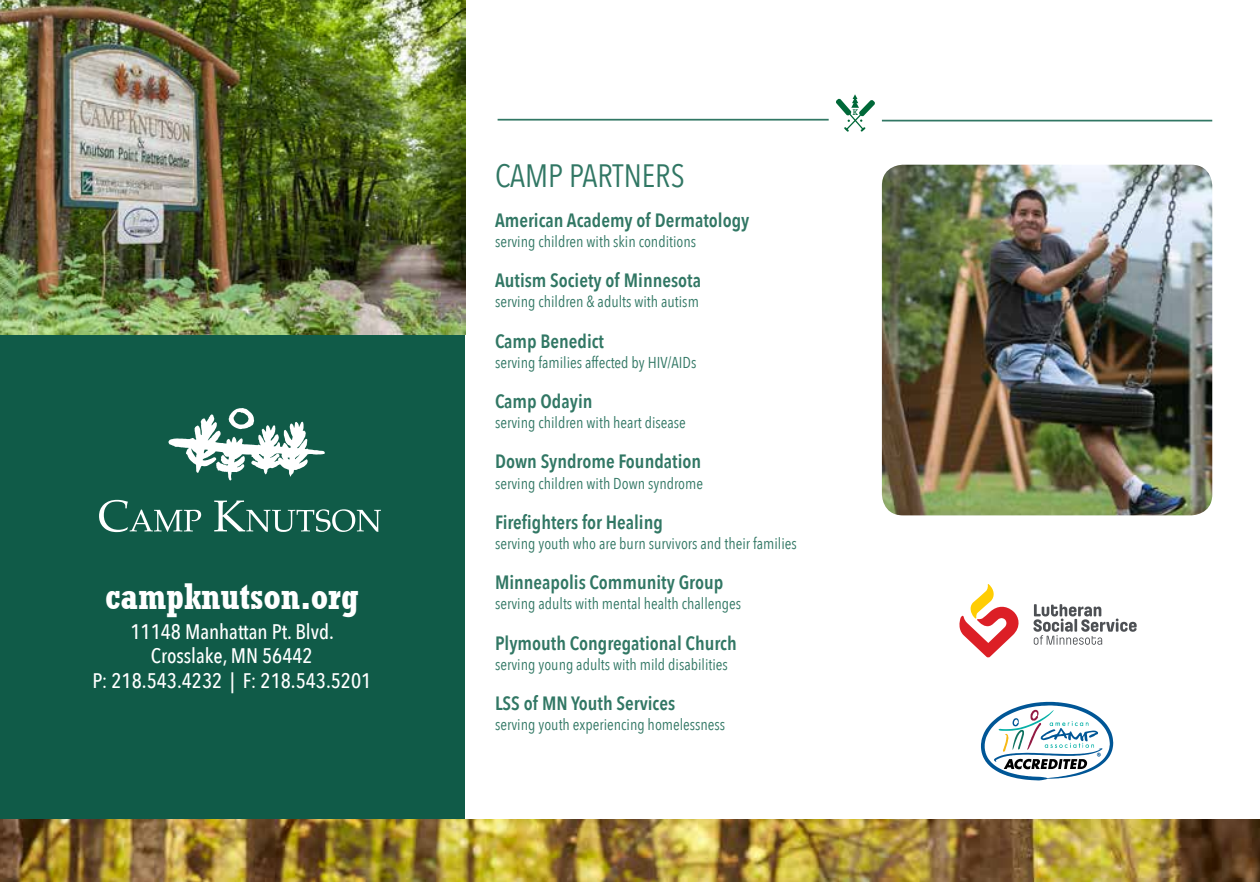
<style>
.page{position:relative;width:1260px;height:882px;background:#fff}
.page>*{position:absolute;margin:0;border:0;box-sizing:border-box;transform-origin:0 0}
.t1{font:700 condensed 35px "Rockwell Nova";color:#fff}
.t2{font:32.2px "Avenir Next Condensed";color:#317764}
.t3{font:500 21px/24.5px "Avenir Next Condensed";color:#fff;text-align:center}
.t4{font:600 19.25px "Avenir Next Condensed";color:#317764}
.t5{font:15.75px "Avenir Next Condensed";color:#317764}
.t6{font:8.4px "Rockwell";color:#006838}
</style>
<div class="page">
<div style="left:0;top:0;width:465px;height:882px;background:#105b48"></div>
<svg style="left:981px;top:702px;width:132px;height:79px"></svg>
<svg style="left:99px;top:500px;width:102px;height:32px"></svg>
<svg style="left:214px;top:501px;width:167px;height:31px"></svg>
<svg style="left:168px;top:408px;width:157px;height:72px"></svg>
<svg style="left:1033px;top:604px;width:104px;height:41px"></svg>
<svg style="left:959px;top:584px;width:60px;height:74px"></svg>
<img style="left:0;top:0;width:466px;height:335px">
<img style="left:0;top:819px;width:1260px;height:63px">
<img style="left:882px;top:165px;width:330px;height:350px">
<hr style="left:498px;top:119px;width:331px;height:2px;background:#317764">
<svg style="left:836px;top:94px;width:39px;height:38px"></svg>
<hr style="left:882px;top:120px;width:330px;height:1px;background:#317764">
<h1 class="t1" style="left:105px;top:575px;width:255px">campknutson.org</h1>
<h3 class="t3" style="left:92px;top:619px;width:280px">11148 Manhattan Pt. Blvd.<br>Crosslake, MN 56442<br>P: 218.543.4232 | F: 218.543.5201</h3>
<h2 class="t2" style="left:495px;top:148px;width:191px">CAMP PARTNERS</h2>
<p class="t4" style="left:495px;top:204px;width:256px">American Academy of Dermatology</p>
<p class="t5" style="left:495px;top:228px;width:203px">serving children with skin conditions</p>
<p class="t4" style="left:495px;top:264px;width:208px">Autism Society of Minnesota</p>
<p class="t5" style="left:495px;top:288px;width:205px">serving children &amp; adults with autism</p>
<p class="t4" style="left:495px;top:324px;width:110px">Camp Benedict</p>
<p class="t5" style="left:495px;top:349px;width:203px">serving families affected by HIV/AIDs</p>
<p class="t4" style="left:495px;top:385px;width:99px">Camp Odayin</p>
<p class="t5" style="left:495px;top:409px;width:192px">serving children with heart disease</p>
<p class="t4" style="left:495px;top:445px;width:208px">Down Syndrome Foundation</p>
<p class="t5" style="left:495px;top:470px;width:210px">serving children with Down syndrome</p>
<p class="t4" style="left:495px;top:505px;width:169px">Firefighters for Healing</p>
<p class="t5" style="left:495px;top:530px;width:303px">serving youth who are burn survivors and their families</p>
<p class="t4" style="left:495px;top:566px;width:230px">Minneapolis Community Group</p>
<p class="t5" style="left:495px;top:590px;width:248px">serving adults with mental health challenges</p>
<p class="t4" style="left:495px;top:626px;width:243px">Plymouth Congregational Church</p>
<p class="t5" style="left:495px;top:651px;width:234px">serving young adults with mild disabilities</p>
<p class="t4" style="left:495px;top:687px;width:182px">LSS of MN Youth Services</p>
<p class="t5" style="left:495px;top:711px;width:232px">serving youth experiencing homelessness</p>
<p class="t6" style="left:853px;top:107px;width:7px">K</p>
</div>
